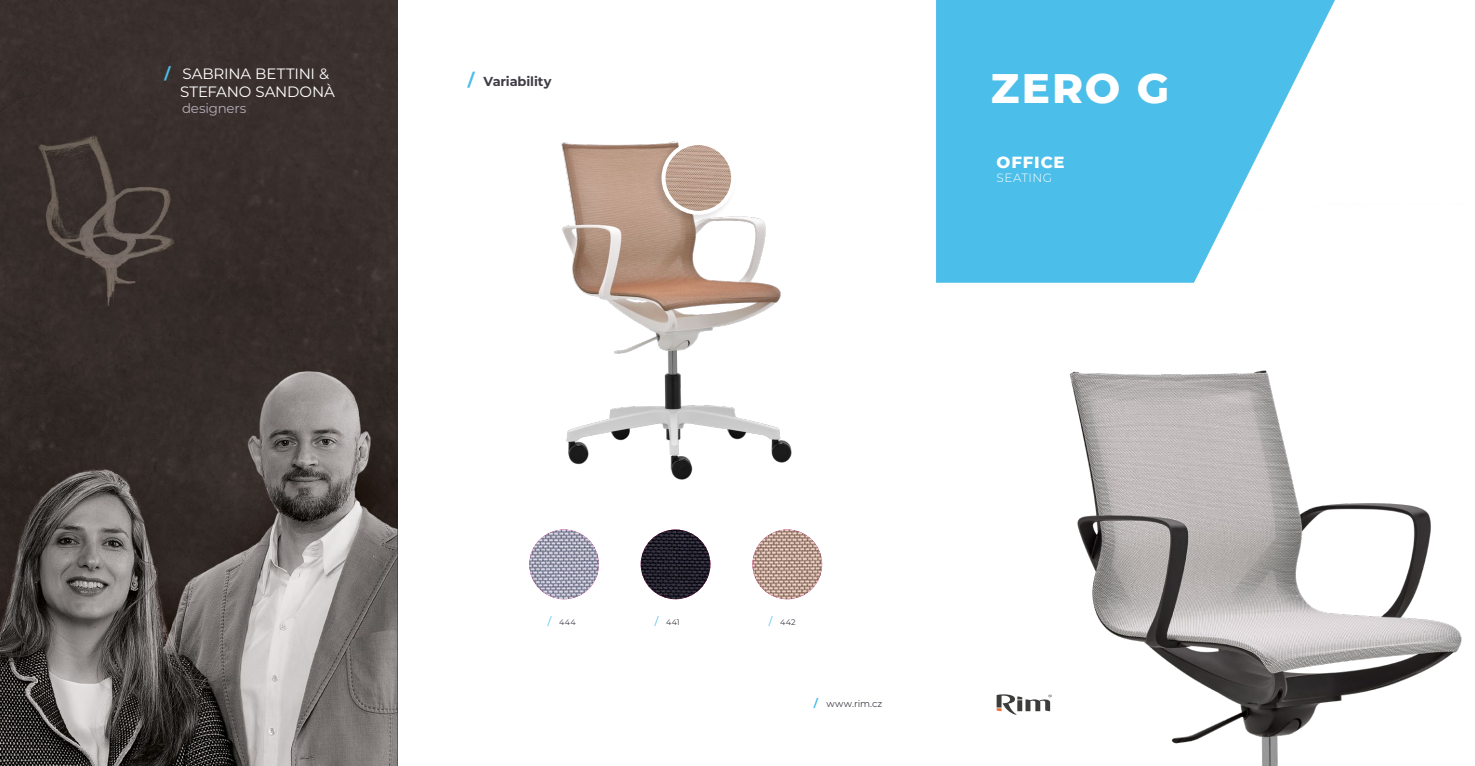
<style>
.page{position:relative;width:1475px;height:766px;background:#fff}
.page>*{position:absolute;margin:0;border:0;box-sizing:border-box;transform-origin:0 0}
.t1{font:800 42px "Montserrat";color:#fff}
.t2{font:800 16.4px "Montserrat";letter-spacing:.055em;color:#fff}
.t3{font:15px/18px "Montserrat";letter-spacing:-.01em;color:#fff}
.t4{font:13.4px "Montserrat";letter-spacing:-.01em;color:#b2aeb8}
.t5{font:700 13px "Montserrat";letter-spacing:-.01em;color:#403c45}
.t6{font:300 12px "Montserrat";letter-spacing:.035em;color:#fff}
.t7{font:9.4px "Montserrat";letter-spacing:.005em;color:#403c45}
.t8{font:8px "Montserrat";letter-spacing:.04em;color:#403c45}
.s1{font-weight:700;font-size:15.3px;color:#4bbee9}
.s2{font-size:17px;color:#4bbee9}
.s3{font-size:10.8px;color:#4bbee9}
.s4{font-weight:700;font-size:10.8px;color:#4bbee9}
</style>
<div class="page">
<img style="left:1016px;top:370px;width:446px;height:395px">
<svg style="left:936px;top:0;width:398px;height:283px;fill:#4bbee9"></svg>
<svg style="left:996px;top:694px;width:55px;height:20px"></svg>
<img style="left:0;top:0;width:397px;height:765px">
<img style="left:529px;top:529px;width:70px;height:70px;border-radius:35px">
<img style="left:640px;top:529px;width:70px;height:70px;border-radius:35px">
<img style="left:752px;top:529px;width:70px;height:70px;border-radius:35px">
<img style="left:561px;top:142px;width:231px;height:338px">
<div style="left:652px;top:140px;width:84px;height:84px;background:#000;opacity:.12"></div>
<img style="left:663px;top:143px;width:70px;height:70px;border-radius:35px">
<div style="left:661px;top:141px;width:74px;height:74px;border:4px solid #fff;border-radius:50%"></div>
<p class="t3" style="left:180px;top:64px;width:156px;text-indent:-16px"><span class="s1">/</span> SABRINA BETTINI &amp;<br>STEFANO SANDONÀ</p>
<p class="t4" style="left:182px;top:99px;width:66px">designers</p>
<p class="t5" style="left:468px;top:72px;width:85px"><span class="s2">/</span> Variability</p>
<h1 class="t1" style="left:990px;top:58px;width:180px">ZERO G</h1>
<p class="t2" style="left:996px;top:150px;width:70px">OFFICE</p>
<p class="t6" style="left:996px;top:169px;width:57px">SEATING</p>
<p class="t8" style="left:547px;top:617px;width:29px"><span class="s3">/</span> 444</p>
<p class="t8" style="left:654px;top:617px;width:26px"><span class="s3">/</span> 441</p>
<p class="t8" style="left:768px;top:617px;width:28px"><span class="s3">/</span> 442</p>
<p class="t7" style="left:813px;top:696px;width:70px"><span class="s4">/</span> www.rim.cz</p>
</div>
